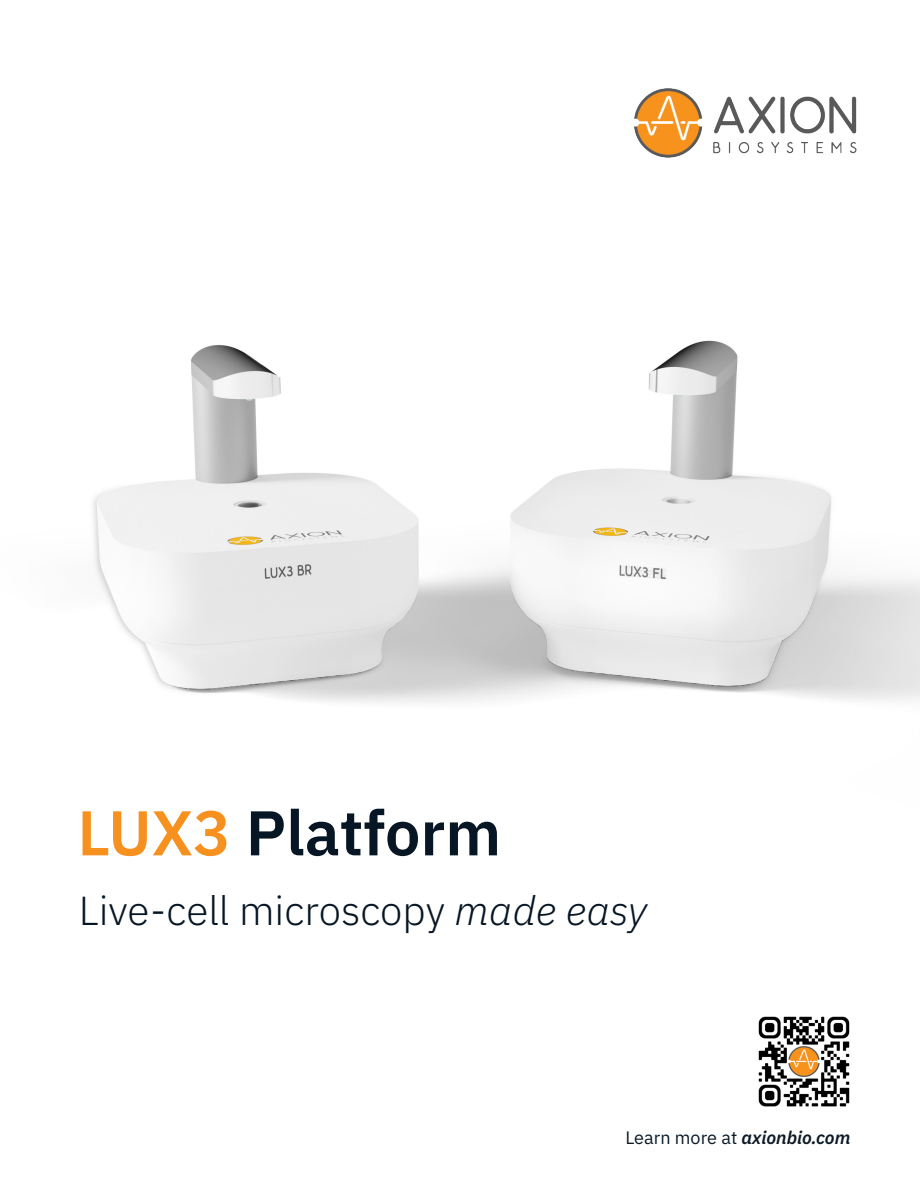
<style>
.page{position:relative;width:920px;height:1190px;background:#fff}
.page>*{position:absolute;margin:0;border:0;box-sizing:border-box;transform-origin:0 0}
.t1{font:600 63px "IBM Plex Sans";color:#071624}
.t2{font:300 40.5px "IBM Plex Sans";color:#071624}
.t3{font:italic 600 18px "IBM Plex Sans";color:#0d1a26}
.s1{color:#f69120}
.s2{font-style:italic}
.s3{font-weight:400;font-style:normal}
</style>
<div class="page">
<img style="left:93px;top:340px;width:826px;height:363px">
<img style="left:634px;top:88px;width:222px;height:69px">
<img style="left:758px;top:1016px;width:92px;height:91px">
<p class="t1" style="left:77px;top:783px;width:425px"><span class="s1">LUX3</span> Platform</p>
<p class="t2" style="left:79px;top:880px;width:569px">Live-cell microscopy <span class="s2">made easy</span></p>
<p class="t3" style="left:625px;top:1122px;width:226px"><span class="s3">Learn more at</span> axionbio.com</p>
</div>
